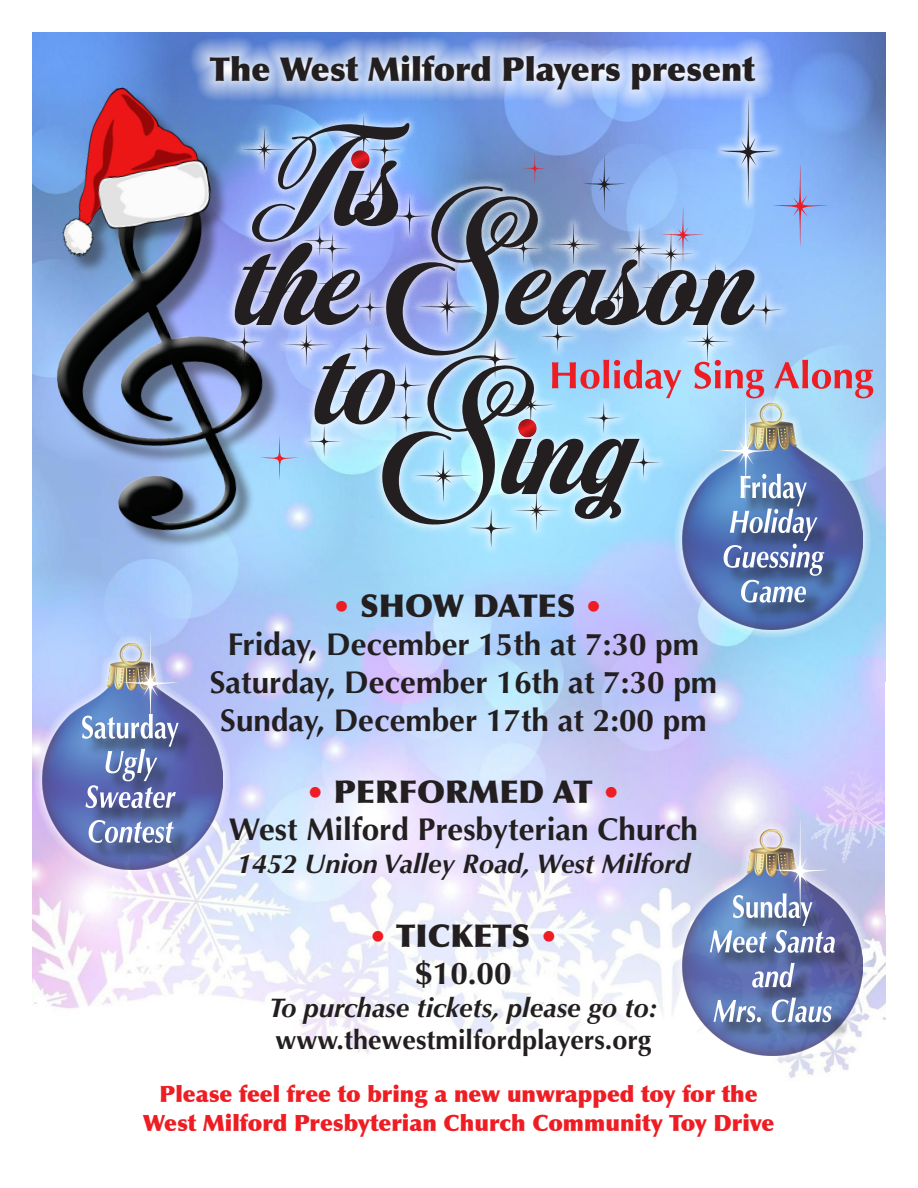
<style>
.page{position:relative;width:918px;height:1188px;background:#fff}
.page>*{position:absolute;margin:0;border:0;box-sizing:border-box;transform-origin:0 0}
.t1{font:900 51px "Optima";color:#ee1d23}
.t2{font:900 33px "Optima";color:#231f20}
.t3{font:700 31.5px "Optima";color:#231f20}
.t4{font:900 31.5px "Optima";color:#231f20}
.t5{font:italic 700 27px "Optima";color:#231f20}
.t6{font:700 27px "Optima";color:#231f20}
.t7{font:900 22.5px "Optima";color:#ee1d23}
.s1{font-weight:700;color:#ee1d23}
</style>
<div class="page">
<img style="left:32px;top:32px;width:854px;height:1046px">
<svg style="left:32px;top:158px;width:7px;height:382px"></svg>
<svg style="left:34px;top:163px;width:184px;height:390px;background:#7086ab"></svg>
<div style="left:66px;top:91px;width:163px;height:183px;background:#231f20;opacity:.46"></div>
<img style="left:39px;top:76px;width:179px;height:183px">
<div style="left:218px;top:106px;width:575px;height:451px;background:#fff;opacity:.75"></div>
<svg style="left:227px;top:186px;width:556px;height:193px;background:#8195b9"></svg>
<svg style="left:382px;top:355px;width:279px;height:193px;background:#90b5c9"></svg>
<svg style="left:307px;top:332px;width:116px;height:125px;background:#95aac6"></svg>
<svg style="left:241px;top:116px;width:168px;height:140px;background:#8194c5"></svg>
<svg style="left:190px;top:35px;width:586px;height:75px;background:#a1baed"></svg>
<svg style="left:662px;top:205px;width:43px;height:59px;background:#a0beed"></svg>
<svg style="left:522px;top:152px;width:25px;height:32px"></svg>
<svg style="left:260px;top:435px;width:39px;height:45px;background:#a7cbf4"></svg>
<svg style="left:583px;top:154px;width:43px;height:59px;background:#7f9bd7"></svg>
<div style="left:711px;top:89px;width:75px;height:124px;background:#fff;opacity:.75"></div>
<svg style="left:720px;top:98px;width:108px;height:149px;background:#8cb4f1"></svg>
<div style="left:336px;top:131px;width:49px;height:56px;background:#231f20;opacity:.5"></div>
<div style="left:503px;top:400px;width:49px;height:56px;background:#231f20;opacity:.5"></div>
<svg style="left:674px;top:821px;width:197px;height:244px"></svg>
<img style="left:682px;top:829px;width:180px;height:227px">
<svg style="left:33px;top:635px;width:198px;height:243px;background:#d0cff6"></svg>
<img style="left:42px;top:643px;width:180px;height:227px">
<div style="left:712px;top:896px;width:141px;height:145px;background:#231f20;opacity:.75"></div>
<svg style="left:713px;top:998px;width:119px;height:24px"></svg>
<svg style="left:752px;top:963px;width:43px;height:25px"></svg>
<div style="left:85px;top:717px;width:112px;height:144px;background:#231f20;opacity:.75"></div>
<svg style="left:89px;top:820px;width:85px;height:23px"></svg>
<svg style="left:674px;top:603px;width:197px;height:35px;background:#a7d6f7"></svg>
<img style="left:682px;top:603px;width:180px;height:27px">
<div style="left:726px;top:476px;width:116px;height:145px;background:#231f20;opacity:.75"></div>
<svg style="left:552px;top:360px;width:321px;height:243px;background:#91add0"></svg>
<div style="left:766px;top:812px;width:69px;height:116px;background:#fff;opacity:.75"></div>
<img style="left:710px;top:817px;width:125px;height:136px">
<div style="left:116px;top:624px;width:69px;height:116px;background:#fff;opacity:.75"></div>
<svg style="left:82px;top:630px;width:97px;height:178px;background:#8c9dc9"></svg>
<p class="t2" style="left:210px;top:49px;width:546px">The West Milford Players present</p>
<h1 class="t1" style="left:348px;top:129px;width:27px">•</h1>
<h1 class="t1" style="left:515px;top:398px;width:27px">•</h1>
<p class="t4" style="left:332px;top:587px;width:273px"><span class="s1">•</span> SHOW DATES <span class="s1">•</span></p>
<p class="t3" style="left:228px;top:626px;width:473px">Friday, December 15th at 7:30 pm</p>
<p class="t3" style="left:210px;top:664px;width:509px">Saturday, December 16th at 7:30 pm</p>
<p class="t3" style="left:220px;top:702px;width:488px">Sunday, December 17th at 2:00 pm</p>
<p class="t4" style="left:306px;top:772px;width:317px"><span class="s1">•</span> PERFORMED AT <span class="s1">•</span></p>
<p class="t3" style="left:229px;top:811px;width:471px">West Milford Presbyterian Church</p>
<p class="t5" style="left:237px;top:848px;width:455px">1452 Union Valley Road, West Milford</p>
<p class="t4" style="left:368px;top:916px;width:192px"><span class="s1">•</span> TICKETS <span class="s1">•</span></p>
<p class="t3" style="left:415px;top:955px;width:98px">$10.00</p>
<p class="t5" style="left:269px;top:992px;width:390px">To purchase tickets, please go to:</p>
<p class="t6" style="left:276px;top:1024px;width:377px">www.thewestmilfordplayers.org</p>
<p class="t7" style="left:160px;top:1081px;width:600px">Please feel free to bring a new unwrapped toy for the</p>
<p class="t7" style="left:143px;top:1109px;width:633px">West Milford Presbyterian Church Community Toy Drive</p>
</div>
